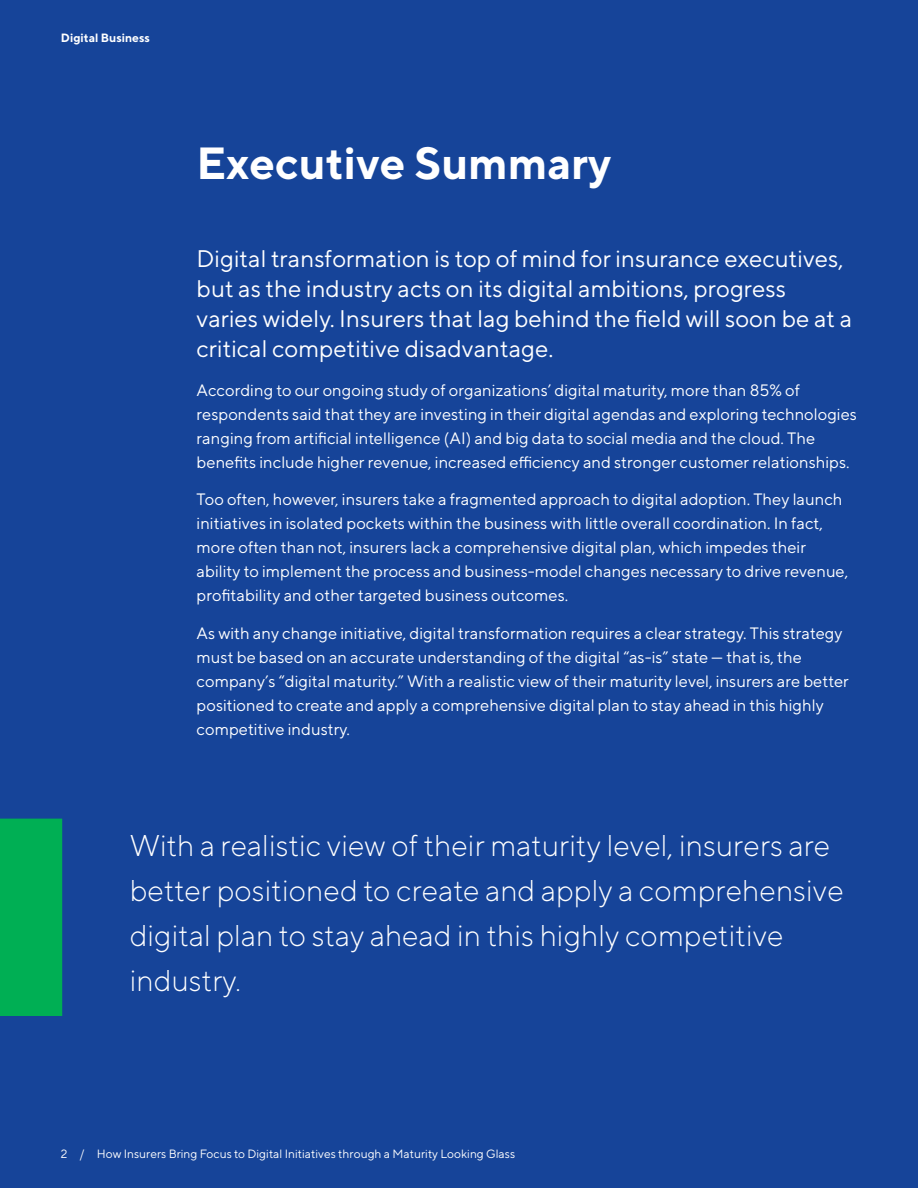
<style>
.page{position:relative;width:918px;height:1188px;background:#164499}
.page>*{position:absolute;margin:0;border:0;box-sizing:border-box;transform-origin:0 0}
.Page_title_30_33{font:700 45px "TT Norms";color:#fff}
.Quote_small_outside{font:300 30px/45px "TT Norms";color:#fff}
.Executive_summary_in{font:24px/30px "TT Norms";color:#fff}
.Executive_summary_bo{font:16.5px/24px "TT Norms";color:#fff}
.Folio_left_8_10{font:12px "TT Norms";color:#fff}
.Running_header_left{font:700 12px "TT Norms";color:#fff}
</style>
<div class="page">
<div style="left:0;top:819px;width:62px;height:197px;background:#00af54"></div>
<p class="Running_header_left" style="left:61px;top:30px;width:91px">Digital Business</p>
<p class="Page_title_30_33" style="left:197px;top:135px;width:416px">Executive Summary</p>
<p class="Executive_summary_in" style="left:197px;top:243px;width:657px">Digital transformation is top of mind for insurance executives, but as the industry acts on its digital ambitions, progress varies widely. Insurers that lag behind the field will soon be at a critical competitive disadvantage.</p>
<p class="Executive_summary_bo" style="left:197px;top:378px;width:662px">According to our ongoing study of organizations’ digital maturity, more than 85% of respondents said that they are investing in their digital agendas and exploring technologies ranging from artificial intelligence (AI) and big data to social media and the cloud. The benefits include higher revenue, increased efficiency and stronger customer relationships.</p>
<p class="Executive_summary_bo" style="left:197px;top:487px;width:653px">Too often, however, insurers take a fragmented approach to digital adoption. They launch initiatives in isolated pockets within the business with little overall coordination. In fact, more often than not, insurers lack a comprehensive digital plan, which impedes their ability to implement the process and business-model changes necessary to drive revenue, profitability and other targeted business outcomes.</p>
<p class="Executive_summary_bo" style="left:197px;top:621px;width:654px">As with any change initiative, digital transformation requires a clear strategy. This strategy must be based on an accurate understanding of the digital “as-is” state — that is, the company’s “digital maturity.” With a realistic view of their maturity level, insurers are better positioned to create and apply a comprehensive digital plan to stay ahead in this highly competitive industry.</p>
<p class="Quote_small_outside" style="left:130px;top:823px;width:716px">With a realistic view of their maturity level, insurers are better positioned to create and apply a comprehensive digital plan to stay ahead in this highly competitive industry.</p>
<p class="Folio_left_8_10" style="left:61px;top:1146px;width:456px">2 / How Insurers Bring Focus to Digital Initiatives through a Maturity Looking Glass</p>
</div>
